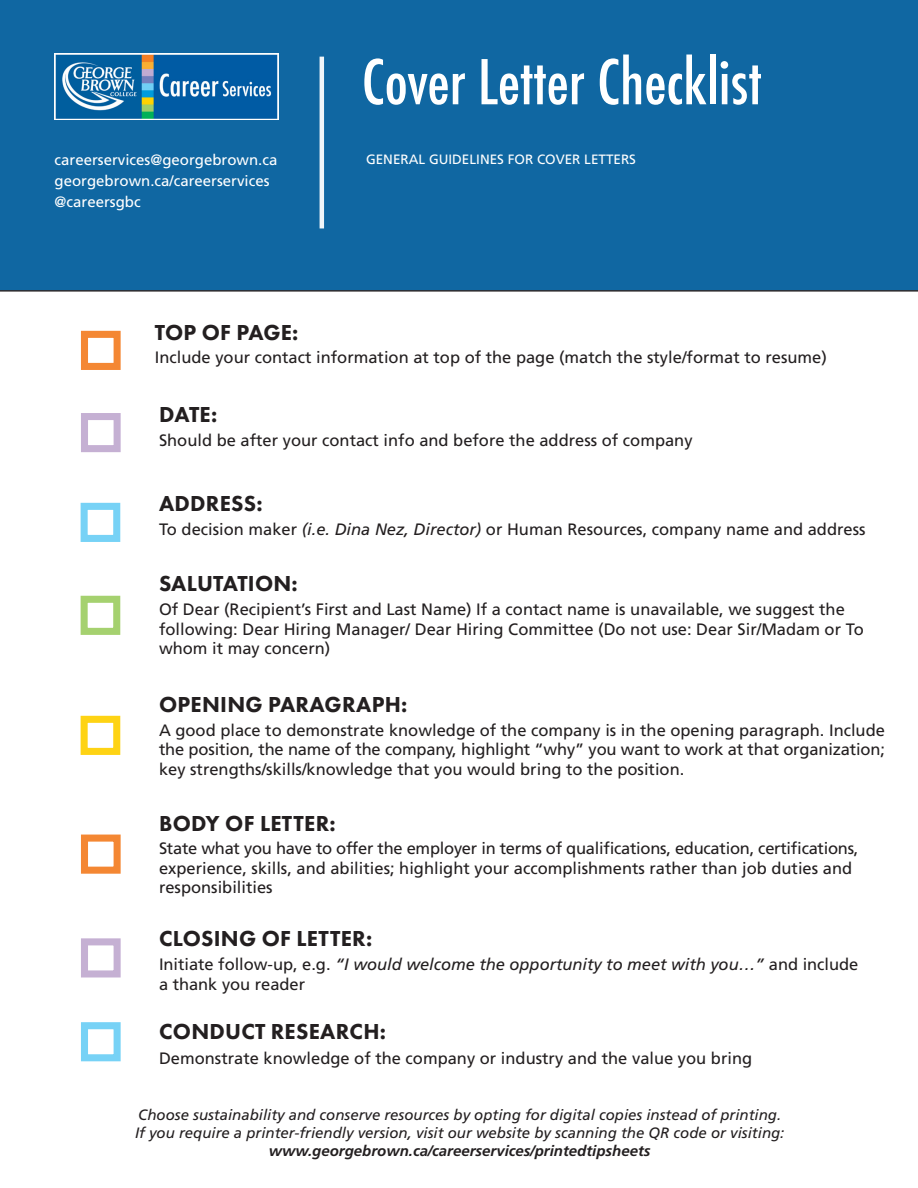
<style>
.page{position:relative;width:918px;height:1188px;background:#fff}
.page>*{position:absolute;margin:0;border:0;box-sizing:border-box;transform-origin:0 0}
.t1{font:500 condensed 60px "Futura";color:#fff}
.Subhead{font:800 22.5px "Futura PT";letter-spacing:.01em;color:#231f20}
.List{font:16.5px/19.5px "Frutiger LT Std";color:#231f20}
.t2{font:italic 15px/18px "Frutiger LT Std";color:#231f20}
.t3{font:15px/21px "Frutiger LT Std";color:#fff}
.t4{font:italic 700 15px "Frutiger LT Std";color:#231f20}
.t5{font:13.5px "Frutiger LT Std";color:#fff}
.s1{font-style:italic}
</style>
<div class="page">
<div style="left:0;top:0;width:918px;height:292px;background:#1067a2"></div>
<hr style="left:320px;top:57px;width:4px;height:171px;background:#f0f5f9">
<img style="left:54px;top:54px;width:224px;height:66px">
<div style="left:81px;top:835px;width:40px;height:39px;border:7px solid #f47f26"></div>
<div style="left:81px;top:716px;width:39px;height:39px;border:7px solid #fed105"></div>
<div style="left:81px;top:1022px;width:40px;height:39px;border:7px solid #6ed0f6"></div>
<div style="left:81px;top:596px;width:39px;height:39px;border:7px solid #9fce66"></div>
<div style="left:81px;top:938px;width:40px;height:40px;border:7px solid #c2abd1"></div>
<div style="left:81px;top:503px;width:39px;height:39px;border:7px solid #6ed0f6"></div>
<div style="left:81px;top:413px;width:40px;height:39px;border:7px solid #c2abd1"></div>
<div style="left:81px;top:331px;width:40px;height:39px;border:7px solid #f47f26"></div>
<p class="t3" style="left:55px;top:149px;width:224px">careerservices@georgebrown.ca georgebrown.ca/careerservices @careersgbc</p>
<p class="Subhead" style="left:155px;top:318px;width:145px">TOP OF PAGE:</p>
<h1 class="t1" style="left:362px;top:44px;width:402px">Cover Letter Checklist</h1>
<p class="t5" style="left:366px;top:151px;width:272px">GENERAL GUIDELINES FOR COVER LETTERS</p>
<p class="List" style="left:155px;top:347px;width:674px">Include your contact information at top of the page (match the style/format to resume)</p>
<p class="Subhead" style="left:159px;top:400px;width:60px">DATE:</p>
<p class="List" style="left:159px;top:430px;width:535px">Should be after your contact info and before the address of company</p>
<p class="Subhead" style="left:159px;top:489px;width:105px">ADDRESS:</p>
<p class="List" style="left:159px;top:519px;width:708px">To decision maker <span class="s1">(i.e. Dina Nez, Director)</span> or Human Resources, company name and address</p>
<p class="Subhead" style="left:159px;top:570px;width:140px">SALUTATION:</p>
<p class="List" style="left:159px;top:600px;width:706px">Of Dear (Recipient’s First and Last Name) If a contact name is unavailable, we suggest the following: Dear Hiring Manager/ Dear Hiring Committee (Do not use: Dear Sir/Madam or To whom it may concern)</p>
<p class="Subhead" style="left:159px;top:690px;width:250px">OPENING PARAGRAPH:</p>
<p class="List" style="left:159px;top:721px;width:728px;text-align:justify">A good place to demonstrate knowledge of the company is in the opening paragraph. Include the position, the name of the company, highlight “why” you want to work at that organization; key strengths/skills/knowledge that you would bring to the position.</p>
<p class="Subhead" style="left:159px;top:809px;width:178px">BODY OF LETTER:</p>
<p class="List" style="left:159px;top:839px;width:701px">State what you have to offer the employer in terms of qualifications, education, certifications, experience, skills, and abilities; highlight your accomplishments rather than job duties and responsibilities</p>
<p class="Subhead" style="left:159px;top:925px;width:215px">CLOSING OF LETTER:</p>
<p class="List" style="left:159px;top:955px;width:701px">Initiate follow-up, e.g. <span class="s1">“I would welcome the opportunity to meet with you…”</span> and include a thank you reader</p>
<p class="Subhead" style="left:159px;top:1018px;width:228px">CONDUCT RESEARCH:</p>
<p class="List" style="left:159px;top:1048px;width:595px">Demonstrate knowledge of the company or industry and the value you bring</p>
<p class="t2" style="left:135px;top:1106px;width:651px">Choose sustainability and conserve resources by opting for digital copies instead of printing.<br>If you require a printer-friendly version, visit our website by scanning the QR code or visiting:</p>
<p class="t4" style="left:269px;top:1142px;width:383px">www.georgebrown.ca/careerservices/printedtipsheets</p>
</div>
